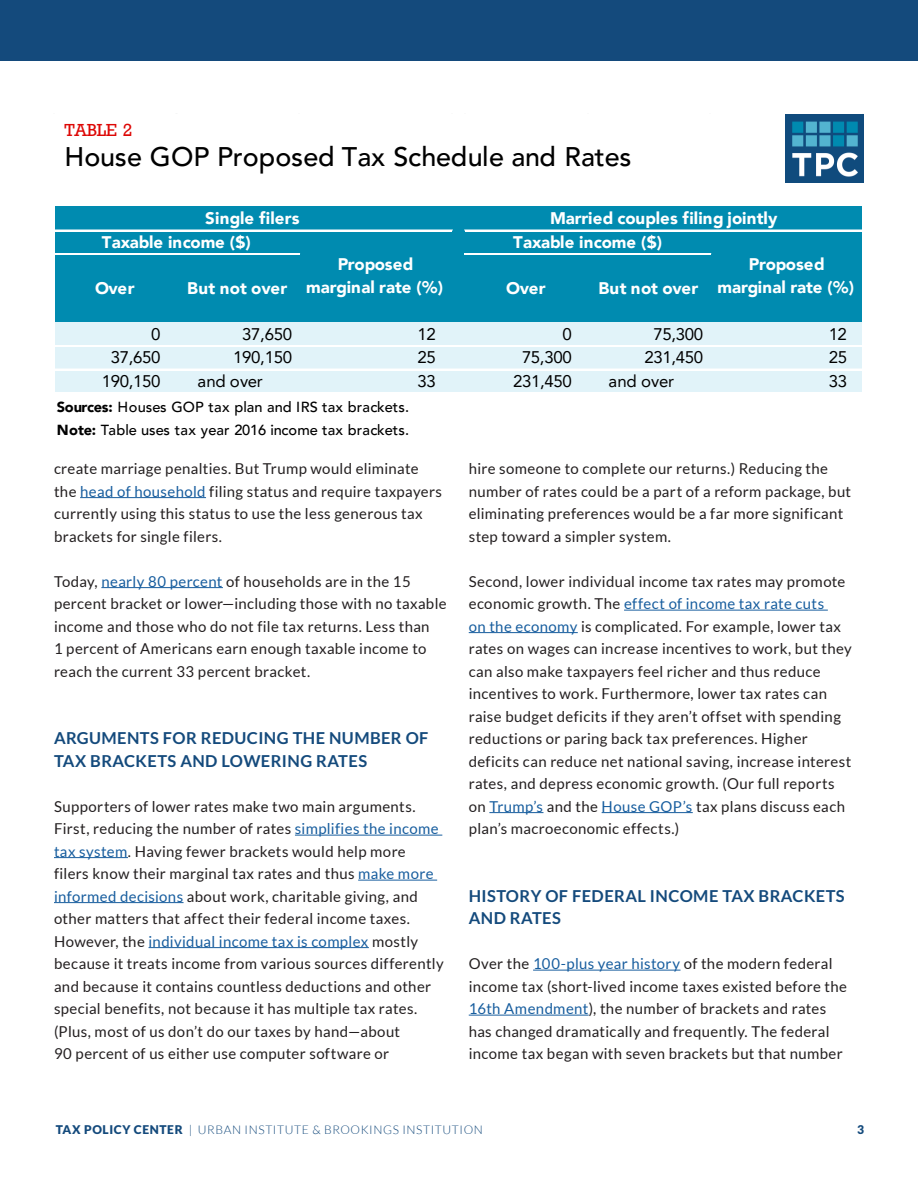
<style>
.page{position:relative;width:918px;height:1188px;background:#fff}
.page>*{position:absolute;margin:0;border:0;box-sizing:border-box;transform-origin:0 0}
.t1{font:500 26.85px "Avenir LT Pro";letter-spacing:-.01em;color:#000}
.t2{font:18px "Rockwell";letter-spacing:-.015em;color:#dd0806}
.t3{font:900 16.8px/22.4px "Avenir LT Pro";letter-spacing:-.005em;color:#fff;text-align:center}
.t4{font:16.8px "Avenir LT Pro";letter-spacing:-.025em;color:#000}
.t5{font:900 16.8px "Avenir LT Pro";letter-spacing:.02em;color:#fff}
.Para_before_bullet_l{font:700 16.5px/22.5px "Lato";letter-spacing:.025em;color:#144a7c}
.Para_before_bullet_l-2{font:15px/22.5px "Lato";letter-spacing:.025em;color:#231f20}
.t6{font:500 14.55px/23.5px "Avenir LT Pro";letter-spacing:.015em;color:#000}
.t7{font:300 12px "Lato";letter-spacing:.05em;color:#144a7c}
.t8{font:900 12px "Lato";color:#144a7c}
.s1{font-weight:900}
.s2{color:#175d9e}
</style>
<div class="page">
<div style="left:0;top:0;width:918px;height:60px;background:#144a7c"></div>
<hr style="left:80px;top:497px;width:126px;height:1px;background:#175d9e">
<hr style="left:101px;top:587px;width:122px;height:1px;background:#175d9e">
<hr style="left:295px;top:835px;width:147px;height:1px;background:#175d9e">
<hr style="left:54px;top:857px;width:74px;height:1px;background:#175d9e">
<hr style="left:358px;top:880px;width:79px;height:1px;background:#175d9e">
<hr style="left:54px;top:902px;width:130px;height:1px;background:#175d9e">
<hr style="left:149px;top:947px;width:220px;height:1px;background:#175d9e">
<hr style="left:624px;top:610px;width:204px;height:1px;background:#175d9e">
<hr style="left:469px;top:632px;width:109px;height:1px;background:#175d9e">
<hr style="left:489px;top:812px;width:54px;height:1px;background:#175d9e">
<hr style="left:602px;top:812px;width:91px;height:1px;background:#175d9e">
<hr style="left:533px;top:970px;width:148px;height:1px;background:#175d9e">
<hr style="left:469px;top:1015px;width:120px;height:1px;background:#175d9e">
<div style="left:55px;top:206px;width:808px;height:117px;background:#008bb0"></div>
<hr style="left:862px;top:206px;width:1px;height:117px;background:#fff">
<div style="left:55px;top:322px;width:808px;height:72px;background:#e1f3f9"></div>
<hr style="left:862px;top:322px;width:1px;height:72px;background:#fff">
<hr style="left:54px;top:230px;width:398px;height:1px;background:#fff">
<hr style="left:465px;top:230px;width:398px;height:1px;background:#fff">
<hr style="left:54px;top:253px;width:246px;height:1px;background:#fff">
<hr style="left:54px;top:254px;width:246px;height:1px;background:#fff">
<hr style="left:465px;top:253px;width:246px;height:1px;background:#fff">
<hr style="left:465px;top:254px;width:246px;height:1px;background:#fff">
<hr style="left:54px;top:345px;width:809px;height:2px;background:#fff">
<hr style="left:54px;top:369px;width:809px;height:1px;background:#fff">
<hr style="left:54px;top:392px;width:809px;height:1px;background:#fff">
<hr style="left:54px;top:393px;width:809px;height:1px;background:#fff">
<img style="left:786px;top:115px;width:77px;height:68px">
<p class="t2" style="left:64px;top:119px;width:70px">TABLE 2</p>
<p class="t1" style="left:64px;top:141px;width:569px">House GOP Proposed Tax Schedule and Rates</p>
<p class="t3" style="left:205px;top:207px;width:96px">Single filers</p>
<p class="t3" style="left:550px;top:207px;width:229px">Married couples filing jointly</p>
<p class="t3" style="left:102px;top:231px;width:151px">Taxable income ($)</p>
<p class="t3" style="left:306px;top:253px;width:138px">Proposed marginal rate (%)</p>
<p class="t3" style="left:513px;top:231px;width:151px">Taxable income ($)</p>
<p class="t3" style="left:717px;top:253px;width:138px">Proposed marginal rate (%)</p>
<p class="t3" style="left:95px;top:277px;width:41px">Over</p>
<p class="t5" style="left:187px;top:278px;width:102px">But not over</p>
<p class="t3" style="left:506px;top:277px;width:41px">Over</p>
<p class="t5" style="left:598px;top:278px;width:102px">But not over</p>
<p class="t4" style="left:151px;top:324px;width:11px">0</p>
<p class="t4" style="left:242px;top:324px;width:51px">37,650</p>
<p class="t4" style="left:418px;top:324px;width:20px">12</p>
<p class="t4" style="left:562px;top:324px;width:11px">0</p>
<p class="t4" style="left:653px;top:324px;width:51px">75,300</p>
<p class="t4" style="left:829px;top:324px;width:20px">12</p>
<p class="t4" style="left:111px;top:347px;width:51px">37,650</p>
<p class="t4" style="left:233px;top:347px;width:60px">190,150</p>
<p class="t4" style="left:418px;top:347px;width:20px">25</p>
<p class="t4" style="left:522px;top:347px;width:51px">75,300</p>
<p class="t4" style="left:644px;top:347px;width:60px">231,450</p>
<p class="t4" style="left:829px;top:347px;width:20px">25</p>
<p class="t4" style="left:102px;top:371px;width:60px">190,150</p>
<p class="t4" style="left:197px;top:371px;width:67px">and over</p>
<p class="t4" style="left:418px;top:371px;width:20px">33</p>
<p class="t4" style="left:513px;top:371px;width:60px">231,450</p>
<p class="t4" style="left:609px;top:371px;width:67px">and over</p>
<p class="t4" style="left:829px;top:371px;width:20px">33</p>
<p class="t6" style="left:57px;top:395px;width:354px"><span class="s1">Sources:</span> Houses GOP tax plan and IRS tax brackets.<br><span class="s1">Note:</span> Table uses tax year 2016 income tax brackets.</p>
<p class="Para_before_bullet_l-2" style="left:54px;top:457px;width:389px">create marriage penalties. But Trump would eliminate the <span class="s2">head of household</span> filing status and require taxpayers currently using this status to use the less generous tax brackets for single filers.</p>
<p class="Para_before_bullet_l-2" style="left:54px;top:570px;width:394px">Today, <span class="s2">nearly 80 percent</span> of households are in the 15 percent bracket or lower—including those with no taxable income and those who do not file tax returns. Less than<br>1 percent of Americans earn enough taxable income to reach the current 33 percent bracket.</p>
<p class="Para_before_bullet_l" style="left:54px;top:727px;width:376px">ARGUMENTS FOR REDUCING THE NUMBER OF<br>TAX BRACKETS AND LOWERING RATES</p>
<p class="Para_before_bullet_l-2" style="left:54px;top:795px;width:391px">Supporters of lower rates make two main arguments.<br>First, reducing the number of rates <span class="s2">simplifies the income tax system</span>. Having fewer brackets would help more filers know their marginal tax rates and thus <span class="s2">make more informed decisions</span> about work, charitable giving, and other matters that affect their federal income taxes.<br>However, the <span class="s2">individual income tax is complex</span> mostly because it treats income from various sources differently and because it contains countless deductions and other special benefits, not because it has multiple tax rates. (Plus, most of us don’t do our taxes by hand—about<br>90 percent of us either use computer software or</p>
<p class="Para_before_bullet_l-2" style="left:469px;top:457px;width:384px">hire someone to complete our returns.) Reducing the number of rates could be a part of a reform package, but eliminating preferences would be a far more significant step toward a simpler system.</p>
<p class="Para_before_bullet_l-2" style="left:469px;top:570px;width:385px">Second, lower individual income tax rates may promote economic growth. The <span class="s2">effect of income tax rate cuts<br>on the economy</span> is complicated. For example, lower tax rates on wages can increase incentives to work, but they can also make taxpayers feel richer and thus reduce incentives to work. Furthermore, lower tax rates can raise budget deficits if they aren’t offset with spending reductions or paring back tax preferences. Higher deficits can reduce net national saving, increase interest rates, and depress economic growth. (Our full reports on <span class="s2">Trump’s</span> and the <span class="s2">House GOP’s</span> tax plans discuss each plan’s macroeconomic effects.)</p>
<p class="Para_before_bullet_l" style="left:469px;top:884px;width:378px">HISTORY OF FEDERAL INCOME TAX BRACKETS<br>AND RATES</p>
<p class="Para_before_bullet_l-2" style="left:469px;top:952px;width:380px">Over the <span class="s2">100-plus year history</span> of the modern federal income tax (short-lived income taxes existed before the <span class="s2">16th Amendment</span>), the number of brackets and rates has changed dramatically and frequently. The federal income tax began with seven brackets but that number</p>
<p class="t7" style="left:56px;top:1123px;width:429px"><span class="s1">TAX POLICY CENTER</span> | URBAN INSTITUTE &amp; BROOKINGS INSTITUTION</p>
<p class="t8" style="left:857px;top:1123px;width:8px">3</p>
</div>
